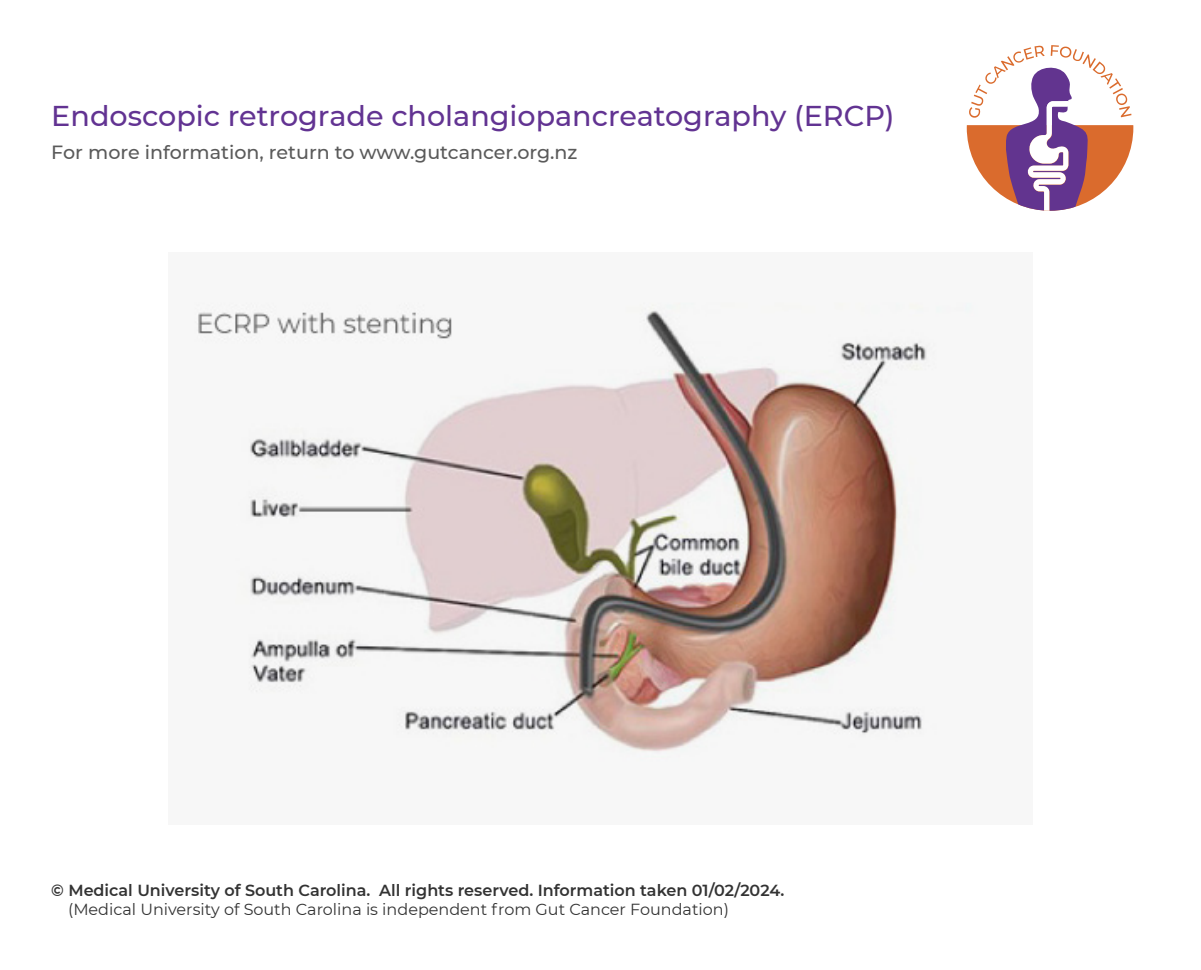
<style>
.page{position:relative;width:1201px;height:970px;background:#fff}
.page>*{position:absolute;margin:0;border:0;box-sizing:border-box;transform-origin:0 0}
.t1{font:500 28.6px "Montserrat";color:#623392}
.t2{font:500 19px "Montserrat";color:#5a5a5a}
.t3{font:600 16px "Montserrat";color:#333}
.t4{font:16px "Montserrat";color:#333}
</style>
<div class="page">
<svg style="left:966px;top:45px;width:167px;height:166px"></svg>
<img style="left:195px;top:302px;width:777px;height:459px">
<h1 class="t1" style="left:51px;top:96px;width:844px">Endoscopic retrograde cholangiopancreatography (ERCP)</h1>
<p class="t2" style="left:51px;top:139px;width:528px">For more information, return to www.gutcancer.org.nz</p>
<p class="t3" style="left:51px;top:878px;width:734px">© Medical University of South Carolina. All rights reserved. Information taken 01/02/2024.</p>
<p class="t4" style="left:68px;top:898px;width:662px">(Medical University of South Carolina is independent from Gut Cancer Foundation)</p>
</div>
